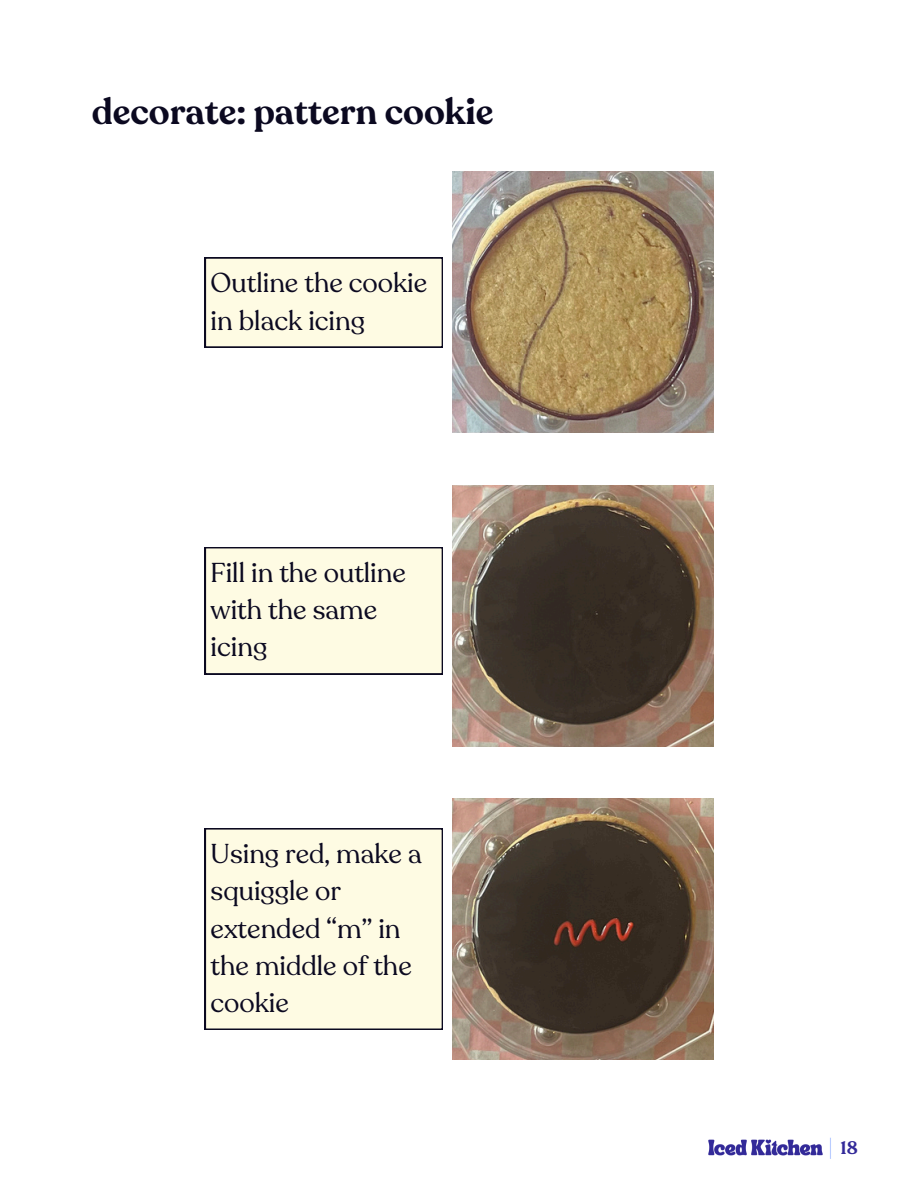
<style>
.page{position:relative;width:918px;height:1188px;background:#fff}
.page>*{position:absolute;margin:0;border:0;box-sizing:border-box;transform-origin:0 0}
.t1{font:600 36px "Recoleta";color:#0b0920}
.t2{font:27px/37.2px "Recoleta";color:#0b0920}
.t3{font:600 18px "Recoleta";color:#332a99}
</style>
<div class="page">
<img style="left:708px;top:1139px;width:115px;height:17px">
<svg style="left:830px;top:1138px;width:1px;height:21px"></svg>
<img style="left:452px;top:172px;width:261px;height:261px">
<img style="left:452px;top:485px;width:261px;height:261px">
<div style="left:205px;top:258px;width:237px;height:89px;background:#fefbe3"></div>
<div style="left:205px;top:547px;width:237px;height:127px;background:#fefbe3"></div>
<img style="left:452px;top:798px;width:261px;height:261px">
<div style="left:205px;top:828px;width:237px;height:202px;background:#fefbe3"></div>
<p class="t1" style="left:92px;top:88px;width:403px">decorate: pattern cookie</p>
<p class="t2" style="left:211px;top:265px;width:218px">Outline the cookie in black icing</p>
<p class="t2" style="left:211px;top:555px;width:197px">Fill in the outline with the same icing</p>
<p class="t2" style="left:211px;top:836px;width:213px">Using red, make a squiggle or extended “m” in the middle of the cookie</p>
<h1 class="t3" style="left:841px;top:1136px;width:19px">18</h1>
</div>
